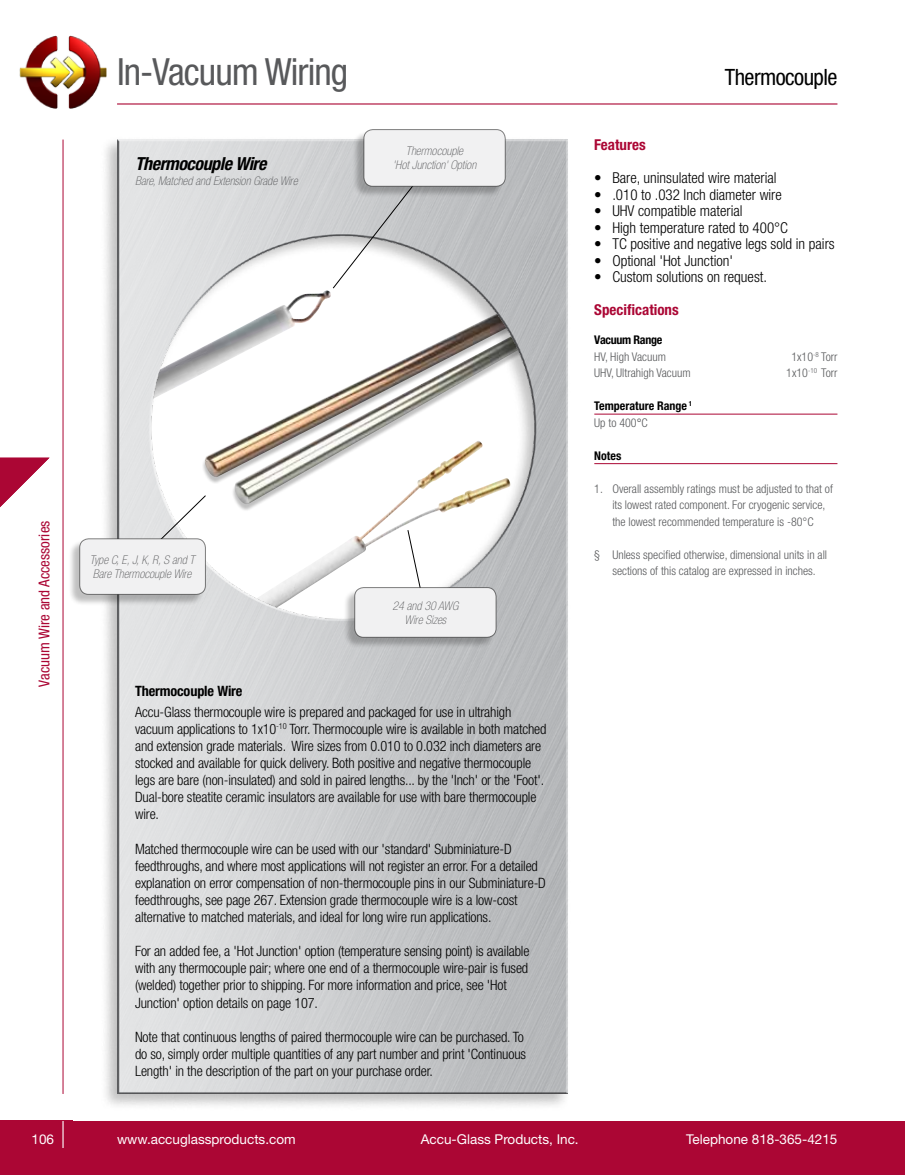
<style>
.page{position:relative;width:905px;height:1175px;background:#fff}
.page>*{position:absolute;margin:0;border:0;box-sizing:border-box;transform-origin:0 0}
.t1{font:condensed 37.5px "Helvetica Neue LT Std";letter-spacing:-.025em;color:#58595b}
.t2{font:condensed 22.5px "Helvetica Neue LT Std";letter-spacing:-.025em;color:#000}
.t3{font:italic 700 condensed 18px "Helvetica Neue LT Std";letter-spacing:-.025em;color:#000}
.t4{font:300 condensed 15px "Helvetica Neue LT Std";color:#000}
.t5{font:condensed 15px "Helvetica Neue LT Std";color:#ab0634}
.t6{font:700 condensed 15px "Helvetica Neue LT Std";color:#ab0634}
.t7{font:300 condensed 14.25px/17.1px "Helvetica Neue LT Std";letter-spacing:-.01em;color:#000}
.t8{font:700 condensed 14.25px "Helvetica Neue LT Std";letter-spacing:-.01em;color:#000}
.t9{font:13.5px "Helvetica Neue LT Std";color:#fff}
.t10{font:300 condensed 12px/16.5px "Helvetica Neue LT Std";color:#58595b}
.t11{font:italic 100 condensed 12px/14.4px "Helvetica Neue LT Std";color:#58595b;text-align:center}
.t12{font:700 condensed 12px/16.5px "Helvetica Neue LT Std";color:#000}
.t13{font:700 condensed 12px "Helvetica Neue LT Std";letter-spacing:-.025em;color:#000}
.s1{font-weight:300;color:#58595b}
.s2{font-weight:400;color:#58595b}
</style>
<div class="page">
<div style="left:100px;top:135px;width:471px;height:975px;background:#000;opacity:.25"></div>
<img style="left:117px;top:140px;width:450px;height:953px">
<hr style="left:63px;top:140px;width:1px;height:954px;background:#ab0634">
<svg style="left:0;top:458px;width:49px;height:49px"></svg>
<hr style="left:904px;top:1120px;width:1px;height:54px;background:#ab0634">
<div style="left:63px;top:1120px;width:841px;height:54px;background:#ab0634"></div>
<div style="left:0;top:1120px;width:72px;height:54px;background:#ab0634"></div>
<hr style="left:594px;top:414px;width:243px;height:1px;background:#ab0634">
<hr style="left:594px;top:463px;width:243px;height:1px;background:#ab0634">
<hr style="left:62px;top:1120px;width:2px;height:28px;background:#fff">
<svg style="left:134px;top:494px;width:72px;height:71px"></svg>
<svg style="left:407px;top:529px;width:19px;height:58px"></svg>
<svg style="left:332px;top:157px;width:103px;height:132px"></svg>
<div style="left:68px;top:540px;width:136px;height:66px;background:#000;opacity:.25"></div>
<div style="left:80px;top:539px;width:125px;height:55px;background:#f1f1f2;border-radius:9px"></div>
<div style="left:80px;top:538px;width:125px;height:56px;border:1px solid #000;border-radius:9px"></div>
<div style="left:352px;top:131px;width:152px;height:67px;background:#000;opacity:.25"></div>
<div style="left:364px;top:130px;width:141px;height:56px;background:#f1f1f2;border-radius:9px"></div>
<div style="left:364px;top:129px;width:141px;height:57px;border:1px solid #000;border-radius:9px"></div>
<div style="left:343px;top:589px;width:151px;height:60px;background:#000;opacity:.25"></div>
<div style="left:355px;top:587px;width:141px;height:50px;background:#f1f1f2;border-radius:9px"></div>
<div style="left:354px;top:587px;width:142px;height:50px;border:1px solid #000;border-radius:9px"></div>
<hr style="left:117px;top:103px;width:720px;height:2px;background:#ab0634">
<img style="left:20px;top:36px;width:86px;height:72px">
<p class="t5" style="left:36px;top:686px;width:167px;rotate:-90deg">Vacuum Wire and Accessories</p>
<h1 class="t1" style="left:117px;top:50px;width:233px">In-Vacuum Wiring</h1>
<h2 class="t2" style="left:724px;top:64px;width:114px">Thermocouple</h2>
<p class="t3" style="left:135px;top:153px;width:133px">Thermocouple Wire</p>
<p class="t11" style="left:135px;top:174px;width:164px">Bare, Matched and Extension Grade Wire</p>
<p class="t11" style="left:393px;top:144px;width:85px">Thermocouple<br>'Hot Junction' Option</p>
<p class="t11" style="left:90px;top:552px;width:106px;text-align:left">Type C, E, J, K, R, S and T<br>Bare Thermocouple Wire</p>
<p class="t11" style="left:392px;top:598px;width:67px">24 and 30 AWG<br>Wire Sizes</p>
<p class="t8" style="left:135px;top:682px;width:109px">Thermocouple Wire</p>
<p class="t7" style="left:135px;top:703px;width:413px">Accu-Glass thermocouple wire is prepared and packaged for use in ultrahigh vacuum applications to 1x10<sup>-10</sup> Torr. Thermocouple wire is available in both matched and extension grade materials. Wire sizes from 0.010 to 0.032 inch diameters are stocked and available for quick delivery. Both positive and negative thermocouple legs are bare (non-insulated) and sold in paired lengths... by the 'Inch' or the 'Foot'.<br>Dual-bore steatite ceramic insulators are available for use with bare thermocouple wire.</p>
<p class="t7" style="left:135px;top:839px;width:412px">Matched thermocouple wire can be used with our 'standard' Subminiature-D feedthroughs, and where most applications will not register an error. For a detailed explanation on error compensation of non-thermocouple pins in our Subminiature-D feedthroughs, see page 267. Extension grade thermocouple wire is a low-cost alternative to matched materials, and ideal for long wire run applications.</p>
<p class="t7" style="left:135px;top:942px;width:396px">For an added fee, a 'Hot Junction' option (temperature sensing point) is available with any thermocouple pair; where one end of a thermocouple wire-pair is fused (welded) together prior to shipping. For more information and price, see 'Hot Junction' option details on page 107.</p>
<p class="t7" style="left:135px;top:1028px;width:392px">Note that continuous lengths of paired thermocouple wire can be purchased. To do so, simply order multiple quantities of any part number and print 'Continuous<br>Length' in the description of the part on your purchase order.</p>
<p class="t6" style="left:594px;top:136px;width:53px">Features</p>
<p class="t4" style="left:594px;top:169px;width:184px">• Bare, uninsulated wire material</p>
<p class="t4" style="left:594px;top:186px;width:189px">• .010 to .032 Inch diameter wire</p>
<p class="t4" style="left:594px;top:202px;width:150px">• UHV compatible material</p>
<p class="t4" style="left:594px;top:219px;width:195px">• High temperature rated to 400°C</p>
<p class="t4" style="left:594px;top:235px;width:242px">• TC positive and negative legs sold in pairs</p>
<p class="t4" style="left:594px;top:252px;width:140px">• Optional 'Hot Junction'</p>
<p class="t4" style="left:594px;top:268px;width:174px">• Custom solutions on request.</p>
<p class="t6" style="left:594px;top:301px;width:86px">Specifications</p>
<p class="t13" style="left:594px;top:332px;width:70px">Vacuum Range</p>
<p class="t10" style="left:594px;top:348px;width:73px">HV, High Vacuum</p>
<p class="t10" style="left:791px;top:348px;width:48px">1x10<sup>-8</sup> Torr</p>
<p class="t10" style="left:594px;top:364px;width:98px">UHV, Ultrahigh Vacuum</p>
<p class="t10" style="left:786px;top:364px;width:53px">1x10<sup>-10</sup> Torr</p>
<p class="t12" style="left:594px;top:397px;width:99px">Temperature Range <sup>1<br></sup><span class="s1">Up to 400</span><span class="s2">°</span><span class="s1">C</span></p>
<p class="t12" style="left:594px;top:447px;width:29px">Notes</p>
<p class="t10" style="left:612px;top:480px;width:222px;text-indent:-18px">1. Overall assembly ratings must be adjusted to that of its lowest rated component. For cryogenic service, the lowest recommended temperature is -80°C</p>
<p class="t10" style="left:594px;top:546px;width:234px;text-align:center">§ Unless specified otherwise, dimensional units in all sections of this catalog are expressed in inches.</p>
<p class="t9" style="left:32px;top:1131px;width:24px">106</p>
<p class="t9" style="left:117px;top:1131px;width:180px">www.accuglassproducts.com</p>
<p class="t9" style="left:421px;top:1131px;width:159px">Accu-Glass Products, Inc.</p>
<p class="t9" style="left:686px;top:1131px;width:153px">Telephone 818-365-4215</p>
</div>
